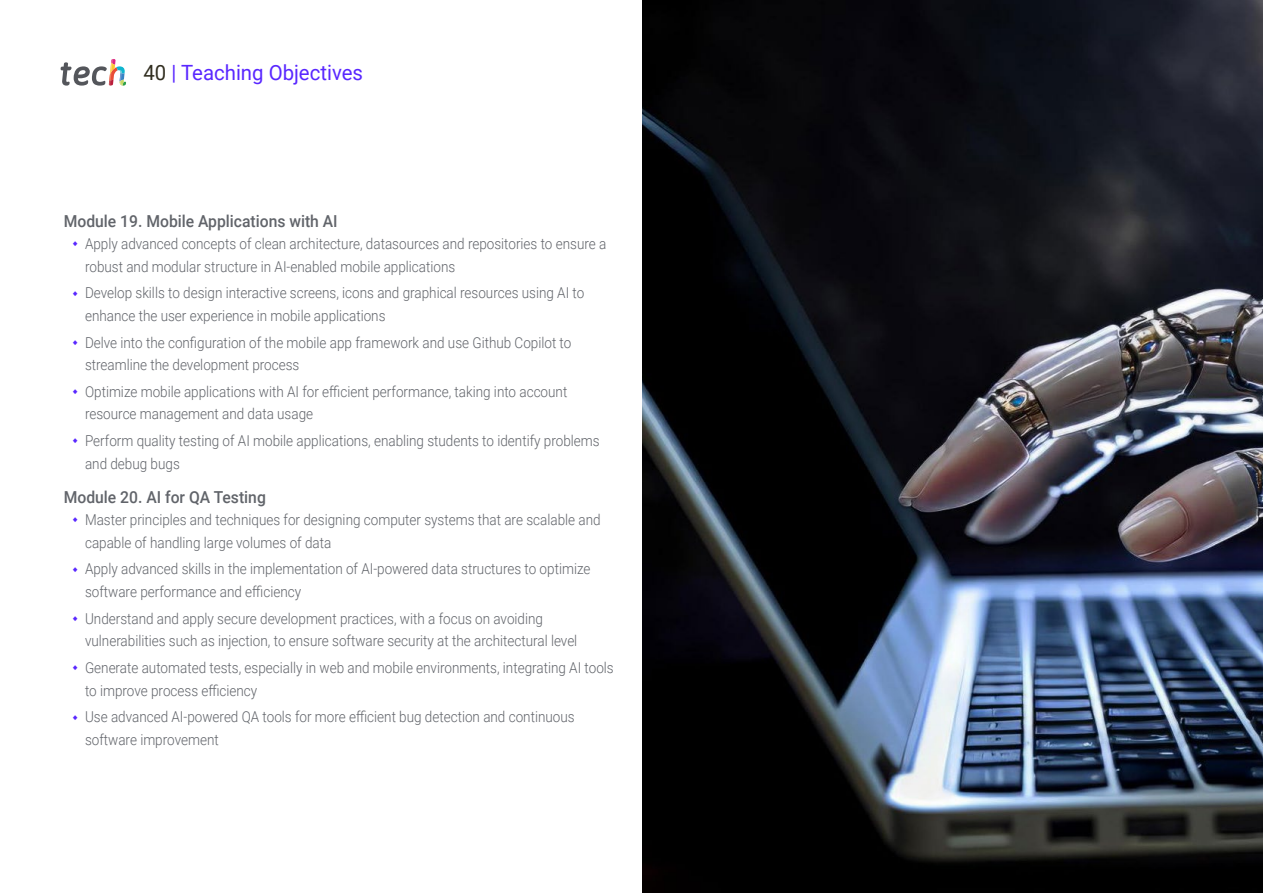
<style>
.page{position:relative;width:1263px;height:893px;background:#fff}
.page>*{position:absolute;margin:0;border:0;box-sizing:border-box;transform-origin:0 0}
.t1{font:21px "Roboto";color:#5927ff}
.t2{font:500 16.5px "Roboto";color:#61646a;scale:.95 1}
.t3{font:300 15px/22.5px "Roboto";color:#61646a;scale:.9 1}
.s1{color:#312e20}
</style>
<div class="page">
<img style="left:642px;top:0;width:621px;height:893px">
<svg style="left:61px;top:59px;width:65px;height:27px"></svg>
<h1 class="t1" style="left:144px;top:57px;width:221px"><span class="s1">40</span> | Teaching Objectives</h1>
<p class="t2" style="left:64px;top:209px;width:290px">Module 19. Mobile Applications with AI</p>
<p class="t3" style="left:85px;top:232px;width:581px">Apply advanced concepts of clean architecture, datasources and repositories to ensure a robust and modular structure in AI-enabled mobile applications</p>
<p class="t3" style="left:85px;top:281px;width:556px">Develop skills to design interactive screens, icons and graphical resources using AI to enhance the user experience in mobile applications</p>
<p class="t3" style="left:85px;top:330px;width:542px">Delve into the configuration of the mobile app framework and use Github Copilot to streamline the development process</p>
<p class="t3" style="left:85px;top:380px;width:537px">Optimize mobile applications with AI for efficient performance, taking into account resource management and data usage</p>
<p class="t3" style="left:85px;top:429px;width:573px">Perform quality testing of AI mobile applications, enabling students to identify problems and debug bugs</p>
<p class="t2" style="left:64px;top:485px;width:214px">Module 20. AI for QA Testing</p>
<p class="t3" style="left:85px;top:508px;width:574px">Master principles and techniques for designing computer systems that are scalable and capable of handling large volumes of data</p>
<p class="t3" style="left:85px;top:557px;width:563px">Apply advanced skills in the implementation of AI-powered data structures to optimize software performance and efficiency</p>
<p class="t3" style="left:85px;top:607px;width:548px">Understand and apply secure development practices, with a focus on avoiding vulnerabilities such as injection, to ensure software security at the architectural level</p>
<p class="t3" style="left:85px;top:656px;width:589px">Generate automated tests, especially in web and mobile environments, integrating AI tools to improve process efficiency</p>
<p class="t3" style="left:85px;top:705px;width:545px">Use advanced AI-powered QA tools for more efficient bug detection and continuous software improvement</p>
</div>
